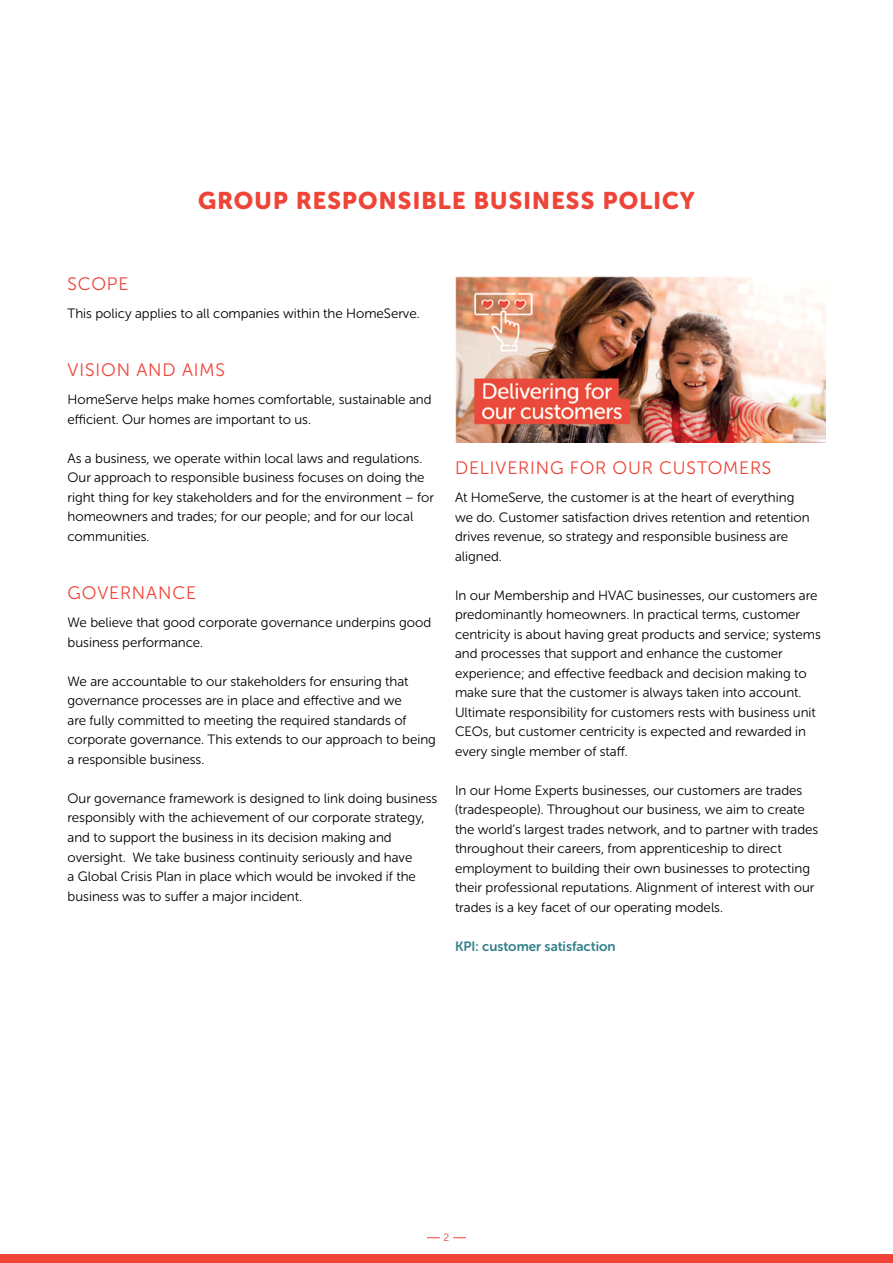
<style>
.page{position:relative;width:893px;height:1263px;background:#fff}
.page>*{position:absolute;margin:0;border:0;box-sizing:border-box;transform-origin:0 0}
.Section_Title{font:24px "Museo Sans Rounded 900";letter-spacing:.05em;color:#ef4438}
.Body_Text{font:18px "Museo Sans Rounded 300";letter-spacing:.05em;color:#ef4438}
.Body_Text-2{font:13.5px/19.5px "Museo Sans Rounded 300";color:#000}
.Body_Text-3{font:13.5px "Museo Sans Rounded 700";color:#35808b}
.t1{font:10.5px "Museo Sans Rounded 300";color:#ef4438}
</style>
<div class="page">
<img style="left:455px;top:276px;width:370px;height:167px">
<div style="left:0;top:1254px;width:893px;height:9px;background:#ef4438"></div>
<svg style="left:427px;top:1237px;width:13px;height:1px"></svg>
<svg style="left:453px;top:1237px;width:13px;height:1px"></svg>
<p class="Section_Title" style="left:198px;top:187px;width:498px">GROUP RESPONSIBLE BUSINESS POLICY</p>
<p class="Body_Text" style="left:68px;top:274px;width:62px">SCOPE</p>
<p class="Body_Text-2" style="left:68px;top:304px;width:354px">This policy applies to all companies within the HomeServe.</p>
<p class="Body_Text" style="left:68px;top:360px;width:159px">VISION AND AIMS</p>
<p class="Body_Text-2" style="left:68px;top:390px;width:366px">HomeServe helps make homes comfortable, sustainable and efficient. Our homes are important to us.</p>
<p class="Body_Text-2" style="left:68px;top:449px;width:368px">As a business, we operate within local laws and regulations.<br>Our approach to responsible business focuses on doing the right thing for key stakeholders and for the environment – for homeowners and trades; for our people; and for our local communities.</p>
<p class="Body_Text" style="left:68px;top:583px;width:130px">GOVERNANCE</p>
<p class="Body_Text-2" style="left:68px;top:613px;width:365px">We believe that good corporate governance underpins good business performance.</p>
<p class="Body_Text-2" style="left:68px;top:672px;width:370px">We are accountable to our stakeholders for ensuring that governance processes are in place and effective and we<br>are fully committed to meeting the required standards of corporate governance. This extends to our approach to being a responsible business.</p>
<p class="Body_Text-2" style="left:68px;top:789px;width:371px">Our governance framework is designed to link doing business responsibly with the achievement of our corporate strategy, and to support the business in its decision making and oversight. We take business continuity seriously and have<br>a Global Crisis Plan in place which would be invoked if the business was to suffer a major incident.</p>
<p class="Body_Text" style="left:455px;top:458px;width:318px">DELIVERING FOR OUR CUSTOMERS</p>
<p class="Body_Text-2" style="left:455px;top:488px;width:356px">At HomeServe, the customer is at the heart of everything we do. Customer satisfaction drives retention and retention drives revenue, so strategy and responsible business are aligned.</p>
<p class="Body_Text-2" style="left:455px;top:585px;width:367px">In our Membership and HVAC businesses, our customers are predominantly homeowners. In practical terms, customer centricity is about having great products and service; systems and processes that support and enhance the customer experience; and effective feedback and decision making to make sure that the customer is always taken into account.<br>Ultimate responsibility for customers rests with business unit CEOs, but customer centricity is expected and rewarded in every single member of staff.</p>
<p class="Body_Text-2" style="left:455px;top:780px;width:365px">In our Home Experts businesses, our customers are trades (tradespeople). Throughout our business, we aim to create the world’s largest trades network, and to partner with trades throughout their careers, from apprenticeship to direct employment to building their own businesses to protecting their professional reputations. Alignment of interest with our trades is a key facet of our operating models.</p>
<p class="Body_Text-3" style="left:455px;top:938px;width:162px">KPI: customer satisfaction</p>
<p class="t1" style="left:444px;top:1232px;width:7px">2</p>
</div>
